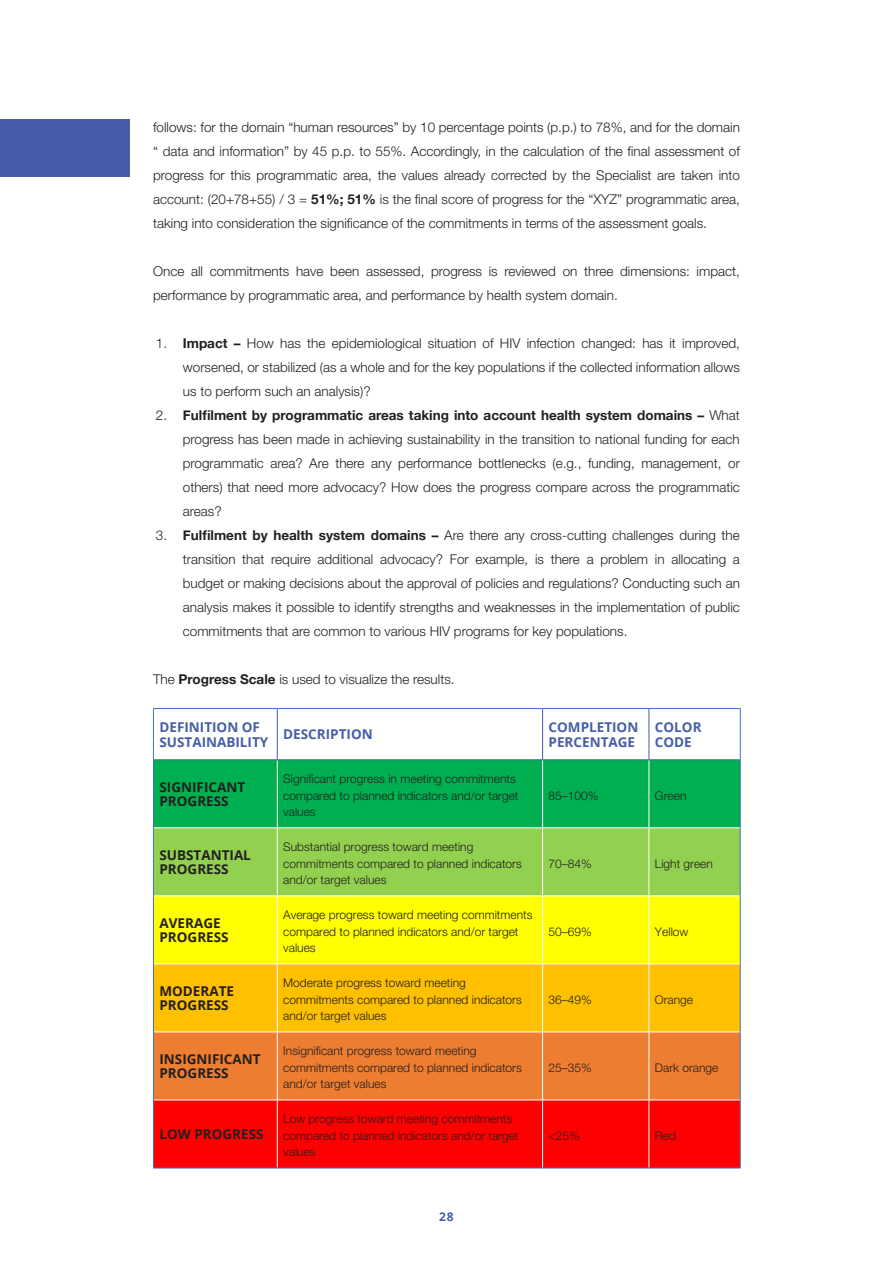
<style>
.page{position:relative;width:893px;height:1263px;background:#fff}
.page>*{position:absolute;margin:0;border:0;box-sizing:border-box;transform-origin:0 0}
.t1{font:300 13.5px/24px "Helvetica Neue";color:#231f20;text-align:justify}
.t2{font:700 13.5px/14.5px "Open Sans";color:#231f20}
.t3{font:700 13.5px/14.5px "Open Sans";color:#475da9}
.t4{font:300 12px/16.5px "Helvetica Neue";color:#231f20}
.t5{font:700 12px "Open Sans";color:#475da9}
.s1{font-weight:700}
</style>
<div class="page">
<div style="left:0;top:119px;width:130px;height:57px;background:#475da9"></div>
<svg style="left:154px;top:760px;width:586px;height:408px"></svg>
<hr style="left:277px;top:760px;width:1px;height:67px;background:#fff">
<hr style="left:542px;top:760px;width:1px;height:67px;background:#fff">
<hr style="left:649px;top:760px;width:1px;height:67px;background:#fff">
<hr style="left:154px;top:827px;width:123px;height:1px;background:#fff">
<hr style="left:277px;top:827px;width:266px;height:1px;background:#fff">
<hr style="left:277px;top:828px;width:1px;height:67px;background:#fff">
<hr style="left:543px;top:827px;width:106px;height:1px;background:#fff">
<hr style="left:542px;top:828px;width:1px;height:67px;background:#fff">
<hr style="left:649px;top:827px;width:91px;height:1px;background:#fff">
<hr style="left:649px;top:828px;width:1px;height:67px;background:#fff">
<hr style="left:154px;top:895px;width:123px;height:1px;background:#fff">
<hr style="left:277px;top:895px;width:266px;height:1px;background:#fff">
<hr style="left:277px;top:896px;width:1px;height:67px;background:#fff">
<hr style="left:543px;top:895px;width:106px;height:1px;background:#fff">
<hr style="left:542px;top:896px;width:1px;height:67px;background:#fff">
<hr style="left:649px;top:895px;width:91px;height:1px;background:#fff">
<hr style="left:649px;top:896px;width:1px;height:67px;background:#fff">
<hr style="left:154px;top:963px;width:123px;height:1px;background:#fff">
<hr style="left:277px;top:963px;width:266px;height:1px;background:#fff">
<hr style="left:277px;top:964px;width:1px;height:67px;background:#fff">
<hr style="left:543px;top:963px;width:106px;height:1px;background:#fff">
<hr style="left:542px;top:964px;width:1px;height:67px;background:#fff">
<hr style="left:649px;top:963px;width:91px;height:1px;background:#fff">
<hr style="left:649px;top:964px;width:1px;height:67px;background:#fff">
<hr style="left:154px;top:1031px;width:123px;height:1px;background:#fff">
<hr style="left:277px;top:1031px;width:266px;height:1px;background:#fff">
<hr style="left:277px;top:1032px;width:1px;height:67px;background:#fff">
<hr style="left:543px;top:1031px;width:106px;height:1px;background:#fff">
<hr style="left:542px;top:1032px;width:1px;height:67px;background:#fff">
<hr style="left:649px;top:1031px;width:91px;height:1px;background:#fff">
<hr style="left:649px;top:1032px;width:1px;height:67px;background:#fff">
<hr style="left:154px;top:1099px;width:123px;height:1px;background:#fff">
<hr style="left:277px;top:1099px;width:266px;height:1px;background:#fff">
<hr style="left:277px;top:1100px;width:1px;height:68px;background:#fff">
<hr style="left:543px;top:1099px;width:106px;height:1px;background:#fff">
<hr style="left:542px;top:1100px;width:1px;height:68px;background:#fff">
<hr style="left:649px;top:1099px;width:91px;height:1px;background:#fff">
<hr style="left:649px;top:1100px;width:1px;height:68px;background:#fff">
<hr style="left:277px;top:709px;width:1px;height:50px;background:#475da9">
<hr style="left:542px;top:709px;width:1px;height:50px;background:#475da9">
<hr style="left:649px;top:709px;width:1px;height:50px;background:#475da9">
<hr style="left:154px;top:759px;width:123px;height:1px;background:#475da9">
<hr style="left:277px;top:759px;width:266px;height:1px;background:#475da9">
<hr style="left:543px;top:759px;width:106px;height:1px;background:#475da9">
<hr style="left:649px;top:759px;width:91px;height:1px;background:#475da9">
<hr style="left:153px;top:708px;width:124px;height:1px;background:#4472c4">
<hr style="left:153px;top:709px;width:1px;height:51px;background:#4472c4">
<hr style="left:277px;top:708px;width:266px;height:1px;background:#4472c4">
<hr style="left:543px;top:708px;width:106px;height:1px;background:#4472c4">
<hr style="left:649px;top:708px;width:92px;height:1px;background:#4472c4">
<hr style="left:740px;top:709px;width:1px;height:51px;background:#4472c4">
<hr style="left:153px;top:760px;width:1px;height:68px;background:#4472c4">
<hr style="left:740px;top:760px;width:1px;height:68px;background:#4472c4">
<hr style="left:153px;top:828px;width:1px;height:68px;background:#4472c4">
<hr style="left:740px;top:828px;width:1px;height:68px;background:#4472c4">
<hr style="left:153px;top:896px;width:1px;height:68px;background:#4472c4">
<hr style="left:740px;top:896px;width:1px;height:68px;background:#4472c4">
<hr style="left:153px;top:964px;width:1px;height:68px;background:#4472c4">
<hr style="left:740px;top:964px;width:1px;height:68px;background:#4472c4">
<hr style="left:153px;top:1032px;width:1px;height:68px;background:#4472c4">
<hr style="left:740px;top:1032px;width:1px;height:68px;background:#4472c4">
<hr style="left:153px;top:1100px;width:1px;height:68px;background:#4472c4">
<hr style="left:740px;top:1100px;width:1px;height:68px;background:#4472c4">
<hr style="left:153px;top:1168px;width:124px;height:1px;background:#4472c4">
<hr style="left:277px;top:1168px;width:266px;height:1px;background:#4472c4">
<hr style="left:543px;top:1168px;width:106px;height:1px;background:#4472c4">
<hr style="left:649px;top:1168px;width:92px;height:1px;background:#4472c4">
<p class="t1" style="left:153px;top:115px;width:588px">follows: for the domain “human resources” by 10 percentage points (p.p.) to 78%, and for the domain “ data and information” by 45 p.p. to 55%. Accordingly, in the calculation of the final assessment of progress for this programmatic area, the values already corrected by the Specialist are taken into account: (20+78+55) / 3 = <span class="s1">51%; 51%</span> is the final score of progress for the “XYZ” programmatic area, taking into consideration the significance of the commitments in terms of the assessment goals.</p>
<p class="t1" style="left:153px;top:259px;width:588px">Once all commitments have been assessed, progress is reviewed on three dimensions: impact, performance by programmatic area, and performance by health system domain.</p>
<p class="t1" style="left:183px;top:331px;width:559px;text-indent:-27px">1. <span class="s1">Impact –</span> How has the epidemiological situation of HIV infection changed: has it improved, worsened, or stabilized (as a whole and for the key populations if the collected information allows us to perform such an analysis)?</p>
<p class="t1" style="left:183px;top:403px;width:559px;text-indent:-27px">2. <span class="s1">Fulfilment by programmatic areas taking into account health system domains –</span> What progress has been made in achieving sustainability in the transition to national funding for each programmatic area? Are there any performance bottlenecks (e.g., funding, management, or others) that need more advocacy? How does the progress compare across the programmatic areas?</p>
<p class="t1" style="left:183px;top:523px;width:559px;text-indent:-27px">3. <span class="s1">Fulfilment by health system domains –</span> Are there any cross-cutting challenges during the transition that require additional advocacy? For example, is there a problem in allocating a budget or making decisions about the approval of policies and regulations? Conducting such an analysis makes it possible to identify strengths and weaknesses in the implementation of public commitments that are common to various HIV programs for key populations.</p>
<p class="t1" style="left:153px;top:667px;width:303px">The <span class="s1">Progress Scale</span> is used to visualize the results.</p>
<p class="t3" style="left:159px;top:719px;width:110px">DEFINITION OF<br>SUSTAINABILITY</p>
<p class="t3" style="left:283px;top:727px;width:91px">DESCRIPTION</p>
<p class="t3" style="left:549px;top:719px;width:91px">COMPLETION<br>PERCENTAGE</p>
<p class="t3" style="left:655px;top:719px;width:48px">COLOR<br>CODE</p>
<p class="t2" style="left:159px;top:779px;width:87px">SIGNIFICANT<br>PROGRESS</p>
<p class="t4" style="left:283px;top:770px;width:237px">Significant progress in meeting commitments compared to planned indicators and/or target values</p>
<p class="t4" style="left:549px;top:786px;width:52px">85–100%</p>
<p class="t4" style="left:655px;top:786px;width:33px">Green</p>
<p class="t2" style="left:159px;top:847px;width:93px">SUBSTANTIAL<br>PROGRESS</p>
<p class="t4" style="left:283px;top:838px;width:240px">Substantial progress toward meeting commitments compared to planned indicators and/or target values</p>
<p class="t2" style="left:159px;top:915px;width:71px">AVERAGE<br>PROGRESS</p>
<p class="t4" style="left:283px;top:906px;width:251px">Average progress toward meeting commitments compared to planned indicators and/or target values</p>
<p class="t2" style="left:159px;top:983px;width:76px">MODERATE<br>PROGRESS</p>
<p class="t4" style="left:283px;top:974px;width:240px">Moderate progress toward meeting commitments compared to planned indicators and/or target values</p>
<p class="t2" style="left:159px;top:1051px;width:103px">INSIGNIFICANT<br>PROGRESS</p>
<p class="t4" style="left:283px;top:1042px;width:240px">Insignificant progress toward meeting commitments compared to planned indicators and/or target values</p>
<p class="t2" style="left:159px;top:1127px;width:106px">LOW PROGRESS</p>
<p class="t4" style="left:283px;top:1110px;width:237px">Low progress toward meeting commitments compared to planned indicators and/or target values</p>
<p class="t4" style="left:549px;top:854px;width:45px">70–84%</p>
<p class="t4" style="left:655px;top:854px;width:60px">Light green</p>
<p class="t4" style="left:549px;top:922px;width:45px">50–69%</p>
<p class="t4" style="left:655px;top:922px;width:35px">Yellow</p>
<p class="t4" style="left:549px;top:990px;width:45px">36–49%</p>
<p class="t4" style="left:655px;top:990px;width:40px">Orange</p>
<p class="t4" style="left:549px;top:1058px;width:45px">25–35%</p>
<p class="t4" style="left:655px;top:1058px;width:65px">Dark orange</p>
<p class="t4" style="left:549px;top:1126px;width:33px">&lt;25%</p>
<p class="t4" style="left:655px;top:1126px;width:23px">Red</p>
<p class="t5" style="left:439px;top:1208px;width:16px">28</p>
</div>
